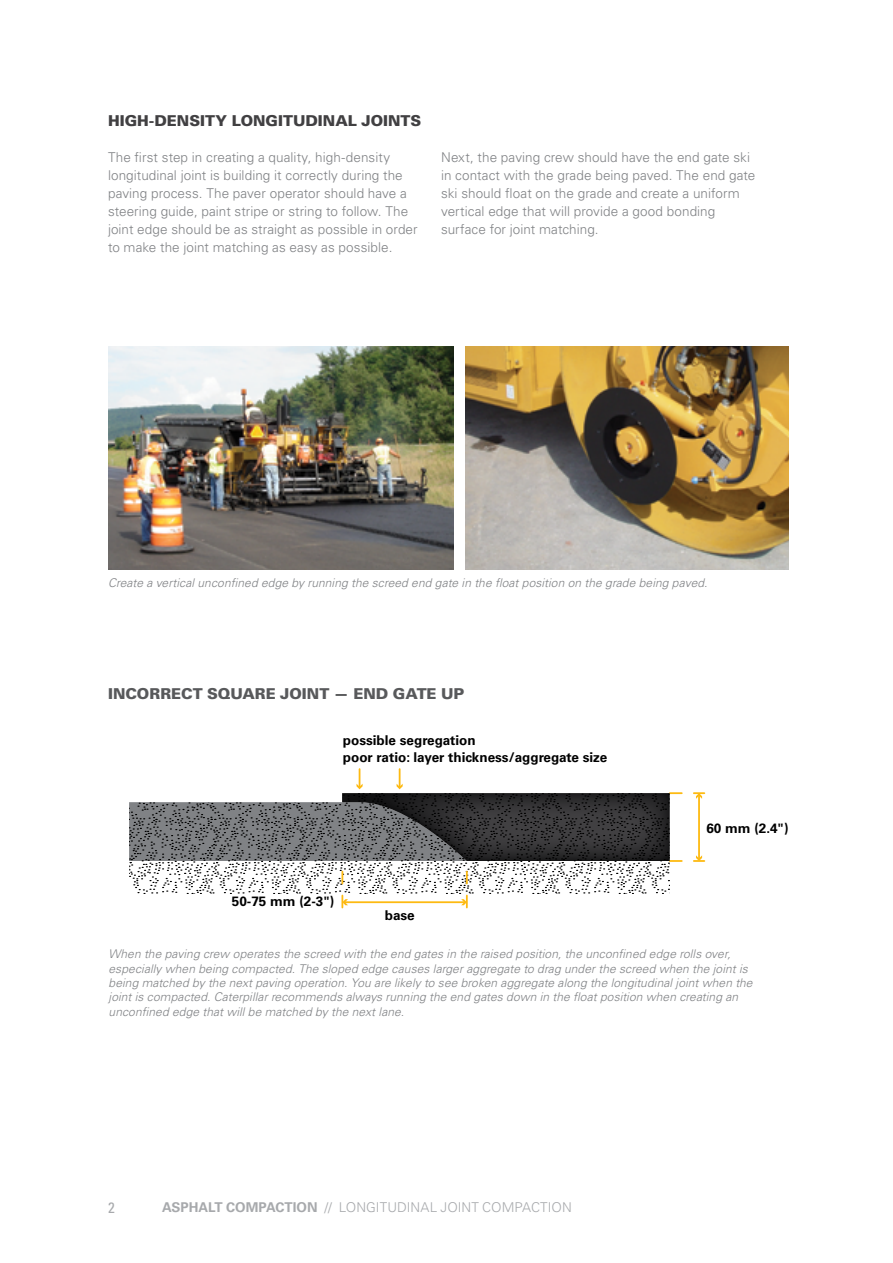
<style>
.page{position:relative;width:893px;height:1263px;background:#fff}
.page>*{position:absolute;margin:0;border:0;box-sizing:border-box;transform-origin:0 0}
.t1{font:900 15px "Univers LT Std";letter-spacing:-.005em;color:#414042}
.t2{font:900 15px "Univers LT Std";letter-spacing:-.005em;color:#58595b}
.t3{font:condensed 15px "Univers LT Std";color:#a7a9ac}
.t4{font:700 14.4px/16.4px "Univers LT Std";letter-spacing:-.025em;color:#000}
.t5{font:300 13.5px/18px "Univers LT Std";letter-spacing:.005em;color:#808285}
.t6{font:700 13.5px/16.2px "Univers LT Std";color:#000}
.t7{font:300 13.5px "Univers LT Std";color:#a7a9ac}
.t8{font:italic 300 12px/14.4px "Univers LT Std";letter-spacing:.01em;color:#808285}
.t9{font:700 12px "Univers LT Std";letter-spacing:-.025em;color:#000}
.s1{font-weight:700}
</style>
<div class="page">
<img style="left:108px;top:346px;width:345px;height:223px">
<img style="left:465px;top:346px;width:323px;height:223px">
<svg style="left:129px;top:769px;width:575px;height:138px"></svg>
<div style="left:118px;top:895px;width:220px;height:22px;background:#fff"></div>
<p class="t1" style="left:108px;top:111px;width:315px">HIGH-DENSITY LONGITUDINAL JOINTS</p>
<p class="t5" style="left:108px;top:148px;width:311px">The first step in creating a quality, high-density longitudinal joint is building it correctly during the paving process. The paver operator should have a steering guide, paint stripe or string to follow. The joint edge should be as straight as possible in order to make the joint matching as easy as possible.</p>
<p class="t5" style="left:441px;top:148px;width:316px">Next, the paving crew should have the end gate ski in contact with the grade being paved. The end gate ski should float on the grade and create a uniform vertical edge that will provide a good bonding surface for joint matching.</p>
<p class="t8" style="left:108px;top:576px;width:601px">Create a vertical unconfined edge by running the screed end gate in the float position on the grade being paved.</p>
<p class="t2" style="left:108px;top:684px;width:358px">INCORRECT SQUARE JOINT — END GATE UP</p>
<p class="t6" style="left:343px;top:733px;width:266px">possible segregation<br>poor ratio: layer thickness/aggregate size</p>
<p class="t4" style="left:342px;top:732px;width:269px">possible segregation<br>poor ratio: layer thickness/aggregate size</p>
<p class="t9" style="left:250px;top:894px;width:88px">50-75 mm (2-3’’)</p>
<p class="t6" style="left:232px;top:893px;width:104px">50-75 mm (2-3")</p>
<p class="t6" style="left:385px;top:907px;width:32px">base</p>
<p class="t9" style="left:387px;top:908px;width:27px">base</p>
<p class="t9" style="left:708px;top:816px;width:71px">60 mm (2.4’’)</p>
<p class="t6" style="left:706px;top:821px;width:84px">60 mm (2.4")</p>
<p class="t8" style="left:109px;top:947px;width:646px">When the paving crew operates the screed with the end gates in the raised position, the unconfined edge rolls over, especially when being compacted. The sloped edge causes larger aggregate to drag under the screed when the joint is being matched by the next paving operation. You are likely to see broken aggregate along the longitudinal joint when the joint is compacted. Caterpillar recommends always running the end gates down in the float position when creating an unconfined edge that will be matched by the next lane.</p>
<p class="t3" style="left:108px;top:1198px;width:8px">2</p>
<p class="t7" style="left:162px;top:1199px;width:411px"><span class="s1">ASPHALT COMPACTION</span> // LONGITUDINAL JOINT COMPACTION</p>
</div>
